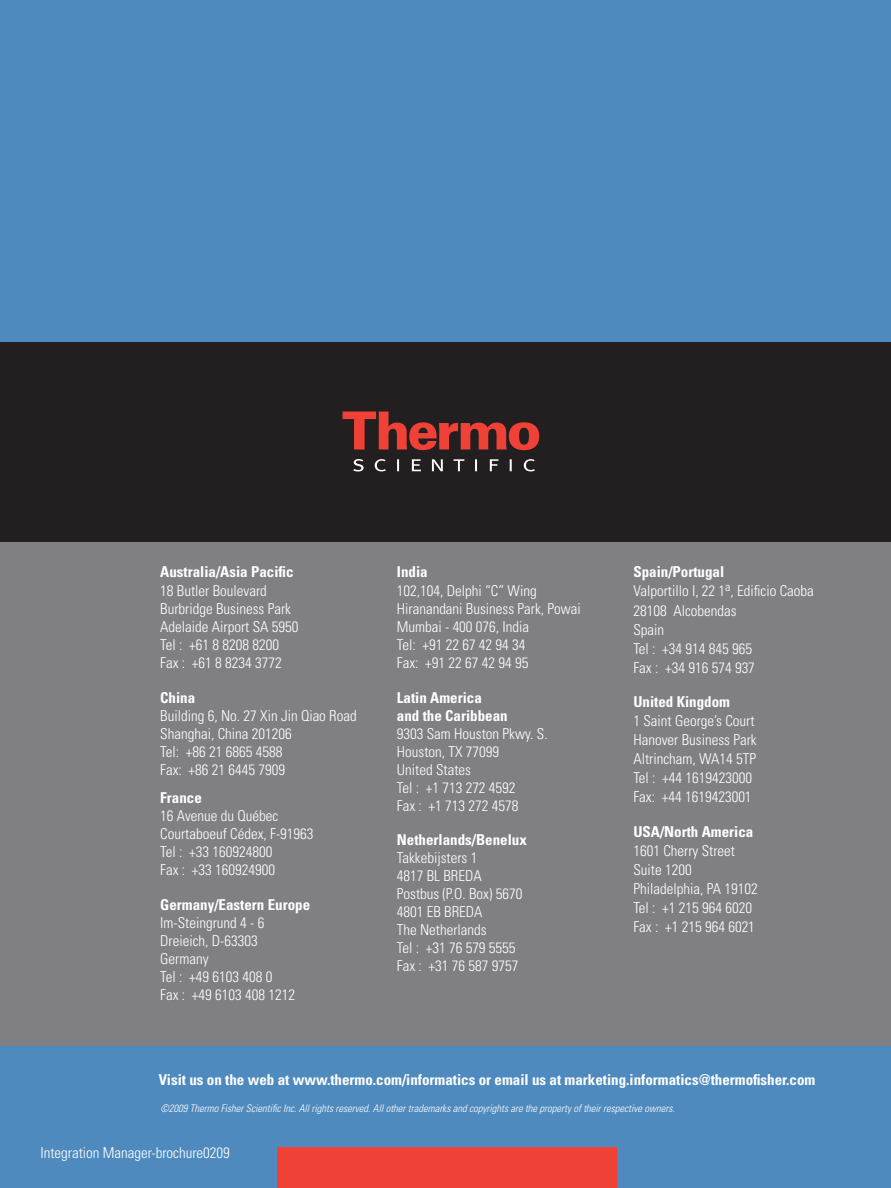
<style>
.page{position:relative;width:891px;height:1188px;background:#fff}
.page>*{position:absolute;margin:0;border:0;box-sizing:border-box;transform-origin:0 0}
.t1{font:300 condensed 15px/18px "Univers";color:#fff}
.t2{font:700 condensed 15px/18px "Univers";color:#fff}
.t3{font:italic 300 condensed 10.5px "Univers";color:#fff}
.s1{font-weight:700}
</style>
<div class="page">
<div style="left:0;top:1046px;width:891px;height:142px;background:#4e8abe"></div>
<div style="left:0;top:0;width:891px;height:342px;background:#4e8abe"></div>
<div style="left:0;top:342px;width:891px;height:201px;background:#231f20"></div>
<svg style="left:343px;top:412px;width:196px;height:38px"></svg>
<svg style="left:353px;top:459px;width:182px;height:13px"></svg>
<div style="left:277px;top:1148px;width:339px;height:40px;background:#ef4135"></div>
<div style="left:0;top:542px;width:891px;height:504px;background:#807f83"></div>
<p class="t2" style="left:160px;top:565px;width:135px">Australia/Asia Pacific</p>
<p class="t1" style="left:160px;top:584px;width:140px">18 Butler Boulevard<br>Burbridge Business Park<br>Adelaide Airport SA 5950<br>Tel : +61 8 8208 8200<br>Fax : +61 8 8234 3772</p>
<p class="t2" style="left:160px;top:690px;width:37px">China</p>
<p class="t1" style="left:160px;top:708px;width:198px">Building 6, No. 27 Xin Jin Qiao Road<br>Shanghai, China 201206<br>Tel: +86 21 6865 4588<br>Fax: +86 21 6445 7909</p>
<p class="t2" style="left:160px;top:791px;width:43px">France</p>
<p class="t1" style="left:160px;top:809px;width:155px">16 Avenue du Québec<br>Courtaboeuf Cédex, F-91963<br>Tel : +33 160924800<br>Fax : +33 160924900</p>
<p class="t2" style="left:160px;top:897px;width:151px">Germany/Eastern Europe</p>
<p class="t1" style="left:160px;top:915px;width:136px">Im-Steingrund 4 - 6<br>Dreieich, D-63303<br>Germany<br>Tel : +49 6103 408 0<br>Fax : +49 6103 408 1212</p>
<p class="t2" style="left:397px;top:565px;width:32px">India</p>
<p class="t1" style="left:397px;top:584px;width:186px">102,104, Delphi “C” Wing<br>Hiranandani Business Park, Powai<br>Mumbai - 400 076, India<br>Tel: +91 22 67 42 94 34<br>Fax: +91 22 67 42 94 95</p>
<p class="t2" style="left:397px;top:690px;width:112px">Latin America and the Caribbean</p>
<p class="t1" style="left:397px;top:726px;width:152px">9303 Sam Houston Pkwy. S.<br>Houston, TX 77099<br>United States<br>Tel : +1 713 272 4592<br>Fax : +1 713 272 4578</p>
<p class="t2" style="left:397px;top:832px;width:132px">Netherlands/Benelux</p>
<p class="t1" style="left:397px;top:850px;width:127px">Takkebijsters 1<br>4817 BL BREDA<br>Postbus (P.O. Box) 5670<br>4801 EB BREDA<br>The Netherlands<br>Tel : +31 76 579 5555<br>Fax : +31 76 587 9757</p>
<p class="t1" style="left:633px;top:564px;width:182px;line-height:19px"><span class="s1">Spain/Portugal<br></span>Valportillo I, 22 1<sup>a</sup>, Edificio Caoba<br>28108 Alcobendas<br>Spain<br>Tel : +34 914 845 965<br>Fax : +34 916 574 937</p>
<p class="t2" style="left:633px;top:694px;width:98px">United Kingdom</p>
<p class="t1" style="left:633px;top:713px;width:125px;line-height:19px">1 Saint George’s Court<br>Hanover Business Park<br>Altrincham, WA14 5TP<br>Tel : +44 1619423000<br>Fax: +44 1619423001</p>
<p class="t2" style="left:633px;top:824px;width:121px">USA/North America</p>
<p class="t1" style="left:633px;top:842px;width:126px;line-height:19px">1601 Cherry Street<br>Suite 1200<br>Philadelphia, PA 19102<br>Tel : +1 215 964 6020<br>Fax : +1 215 964 6021</p>
<p class="t2" style="left:159px;top:1072px;width:658px">Visit us on the web at www.thermo.com/informatics or email us at marketing.informatics@thermofisher.com</p>
<p class="t3" style="left:160px;top:1104px;width:516px">©2009 Thermo Fisher Scientific Inc. All rights reserved. All other trademarks and copyrights are the property of their respective owners.</p>
<p class="t1" style="left:40px;top:1145px;width:191px">Integration Manager-brochure0209</p>
</div>
